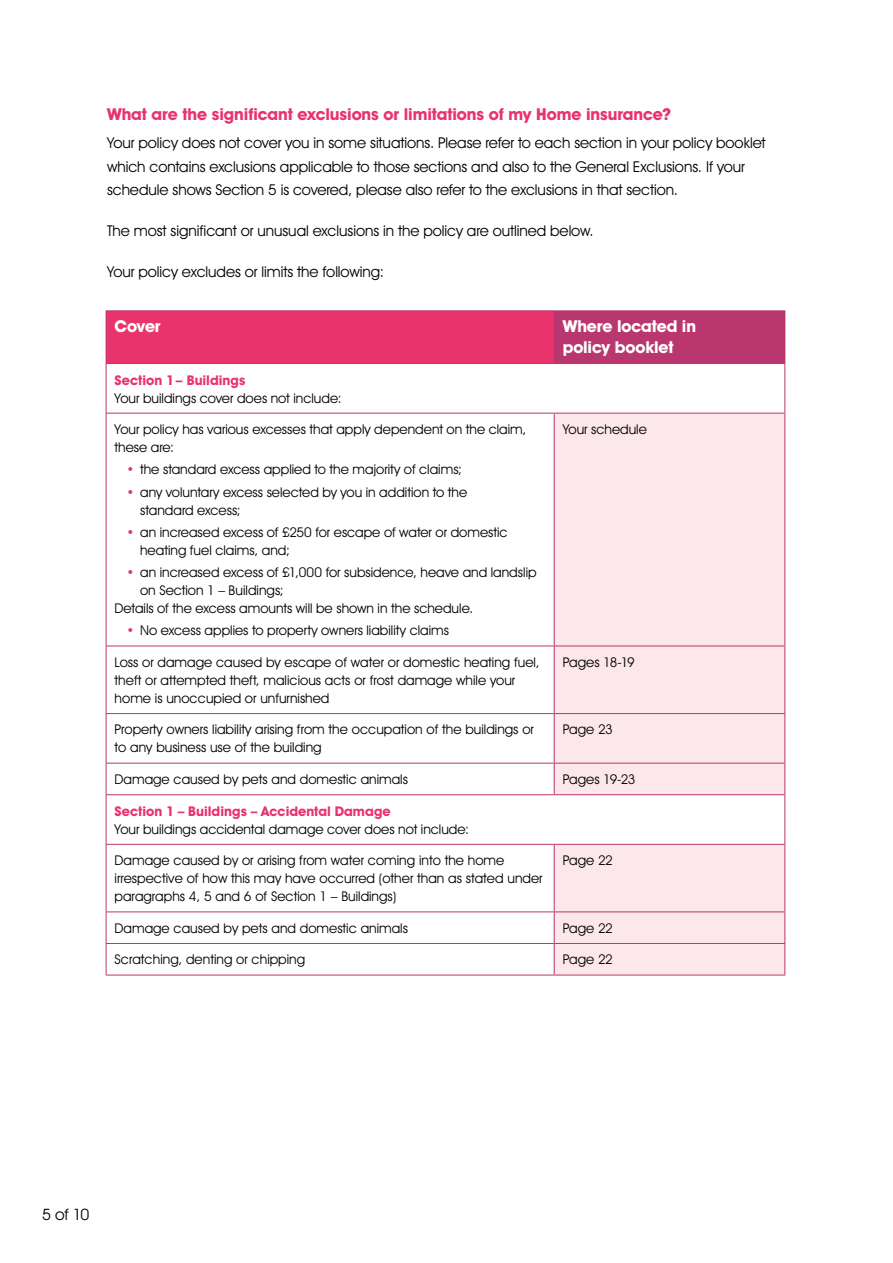
<style>
.page{position:relative;width:893px;height:1263px;background:#fff}
.page>*{position:absolute;margin:0;border:0;box-sizing:border-box;transform-origin:0 0}
.t1{font:700 16.5px "Avant Garde IT Cby BT";letter-spacing:-.005em;color:#e8336d}
.t2{font:700 16.5px/21px "Avant Garde IT Cby BT";letter-spacing:-.01em;color:#fff}
.t3{font:15.75px "Avant Garde IT Cby BT";color:#000}
.t4{font:15px/23.7px "Avant Garde IT Cby BT";letter-spacing:-.005em;color:#000}
.t5{font:13.5px/18px "Avant Garde IT Cby BT";color:#000}
.t6{font:700 13.5px "Avant Garde IT Cby BT";color:#e8336d}
.s1{color:#e8336d}
</style>
<div class="page">
<div style="left:106px;top:311px;width:448px;height:53px;background:#e8336d"></div>
<div style="left:554px;top:311px;width:231px;height:53px;background:#b9376e"></div>
<svg style="left:107px;top:364px;width:677px;height:611px"></svg>
<svg style="left:554px;top:414px;width:230px;height:561px;background:#fbe8ec"></svg>
<hr style="left:106px;top:311px;width:1px;height:52px;background:#b9376e">
<hr style="left:106px;top:364px;width:1px;height:49px;background:#b9376e">
<hr style="left:106px;top:413px;width:1px;height:233px;background:#b9376e">
<hr style="left:106px;top:646px;width:1px;height:67px;background:#b9376e">
<hr style="left:106px;top:714px;width:1px;height:49px;background:#b9376e">
<hr style="left:106px;top:763px;width:1px;height:31px;background:#b9376e">
<hr style="left:106px;top:795px;width:1px;height:49px;background:#b9376e">
<hr style="left:106px;top:845px;width:1px;height:66px;background:#b9376e">
<hr style="left:106px;top:912px;width:1px;height:31px;background:#b9376e">
<hr style="left:106px;top:944px;width:1px;height:31px;background:#b9376e">
<hr style="left:106px;top:310px;width:448px;height:1px;background:#b9376e">
<hr style="left:106px;top:363px;width:448px;height:1px;background:#b9376e">
<hr style="left:106px;top:413px;width:448px;height:1px;background:#b9376e">
<hr style="left:554px;top:310px;width:231px;height:1px;background:#b9376e">
<hr style="left:554px;top:413px;width:231px;height:1px;background:#b9376e">
<hr style="left:784px;top:364px;width:1px;height:49px;background:#b9376e">
<hr style="left:554px;top:413px;width:1px;height:233px;background:#b9376e">
<hr style="left:784px;top:413px;width:1px;height:233px;background:#b9376e">
<hr style="left:554px;top:646px;width:1px;height:67px;background:#b9376e">
<hr style="left:784px;top:646px;width:1px;height:67px;background:#b9376e">
<hr style="left:554px;top:714px;width:1px;height:49px;background:#b9376e">
<hr style="left:784px;top:714px;width:1px;height:49px;background:#b9376e">
<hr style="left:554px;top:763px;width:1px;height:31px;background:#b9376e">
<hr style="left:784px;top:763px;width:1px;height:31px;background:#b9376e">
<hr style="left:784px;top:795px;width:1px;height:49px;background:#b9376e">
<hr style="left:554px;top:845px;width:1px;height:66px;background:#b9376e">
<hr style="left:784px;top:845px;width:1px;height:66px;background:#b9376e">
<hr style="left:554px;top:912px;width:1px;height:31px;background:#b9376e">
<hr style="left:784px;top:912px;width:1px;height:31px;background:#b9376e">
<hr style="left:554px;top:944px;width:1px;height:31px;background:#b9376e">
<hr style="left:784px;top:944px;width:1px;height:31px;background:#b9376e">
<hr style="left:106px;top:646px;width:448px;height:1px;background:#b9376e">
<hr style="left:106px;top:713px;width:448px;height:1px;background:#b9376e">
<hr style="left:106px;top:763px;width:448px;height:1px;background:#b9376e">
<hr style="left:106px;top:794px;width:448px;height:1px;background:#b9376e">
<hr style="left:106px;top:844px;width:448px;height:1px;background:#b9376e">
<hr style="left:106px;top:911px;width:448px;height:1px;background:#b9376e">
<hr style="left:106px;top:943px;width:448px;height:1px;background:#b9376e">
<hr style="left:106px;top:975px;width:448px;height:1px;background:#b9376e">
<hr style="left:554px;top:646px;width:231px;height:1px;background:#b9376e">
<hr style="left:554px;top:713px;width:231px;height:1px;background:#b9376e">
<hr style="left:554px;top:763px;width:231px;height:1px;background:#b9376e">
<hr style="left:554px;top:794px;width:231px;height:1px;background:#b9376e">
<hr style="left:554px;top:844px;width:231px;height:1px;background:#b9376e">
<hr style="left:554px;top:911px;width:231px;height:1px;background:#b9376e">
<hr style="left:554px;top:943px;width:231px;height:1px;background:#b9376e">
<hr style="left:554px;top:975px;width:231px;height:1px;background:#b9376e">
<p class="t1" style="left:107px;top:104px;width:566px">What are the significant exclusions or limitations of my Home insurance?</p>
<p class="t4" style="left:107px;top:131px;width:660px">Your policy does not cover you in some situations. Please refer to each section in your policy booklet which contains exclusions applicable to those sections and also to the General Exclusions. If your schedule shows Section 5 is covered, please also refer to the exclusions in that section.</p>
<p class="t4" style="left:107px;top:219px;width:488px">The most significant or unusual exclusions in the policy are outlined below.</p>
<p class="t4" style="left:107px;top:260px;width:278px">Your policy excludes or limits the following:</p>
<p class="t2" style="left:115px;top:315px;width:48px">Cover</p>
<p class="t2" style="left:563px;top:315px;width:135px">Where located in policy booklet</p>
<p class="t6" style="left:115px;top:371px;width:132px">Section 1 – Buildings</p>
<p class="t5" style="left:115px;top:389px;width:228px">Your buildings cover does not include:</p>
<p class="t5" style="left:115px;top:420px;width:413px">Your policy has various excesses that apply dependent on the claim, these are:</p>
<p class="t5" style="left:127px;top:460px;width:337px"><span class="s1">•</span> the standard excess applied to the majority of claims;</p>
<p class="t5" style="left:140px;top:483px;width:329px;text-indent:-14px"><span class="s1">•</span> any voluntary excess selected by you in addition to the standard excess;</p>
<p class="t5" style="left:140px;top:523px;width:369px;text-indent:-14px"><span class="s1">•</span> an increased excess of £250 for escape of water or domestic heating fuel claims, and;</p>
<p class="t5" style="left:127px;top:563px;width:412px"><span class="s1">•</span> an increased excess of £1,000 for subsidence, heave and landslip</p>
<p class="t5" style="left:140px;top:581px;width:145px">on Section 1 – Buildings;</p>
<p class="t5" style="left:115px;top:599px;width:360px">Details of the excess amounts will be shown in the schedule.</p>
<p class="t5" style="left:127px;top:621px;width:324px"><span class="s1">•</span> No excess applies to property owners liability claims</p>
<p class="t5" style="left:563px;top:420px;width:86px">Your schedule</p>
<p class="t5" style="left:115px;top:653px;width:426px">Loss or damage caused by escape of water or domestic heating fuel, theft or attempted theft, malicious acts or frost damage while your home is unoccupied or unfurnished</p>
<p class="t5" style="left:563px;top:653px;width:74px">Pages 18-19</p>
<p class="t5" style="left:115px;top:720px;width:421px">Property owners liability arising from the occupation of the buildings or to any business use of the building</p>
<p class="t5" style="left:563px;top:720px;width:51px">Page 23</p>
<p class="t5" style="left:115px;top:770px;width:295px">Damage caused by pets and domestic animals</p>
<p class="t5" style="left:563px;top:770px;width:74px">Pages 19-23</p>
<p class="t6" style="left:115px;top:803px;width:278px">Section 1 – Buildings – Accidental Damage</p>
<p class="t5" style="left:115px;top:820px;width:356px">Your buildings accidental damage cover does not include:</p>
<p class="t5" style="left:115px;top:851px;width:429px">Damage caused by or arising from water coming into the home irrespective of how this may have occurred (other than as stated under paragraphs 4, 5 and 6 of Section 1 – Buildings)</p>
<p class="t5" style="left:563px;top:851px;width:52px">Page 22</p>
<p class="t5" style="left:115px;top:919px;width:295px">Damage caused by pets and domestic animals</p>
<p class="t5" style="left:563px;top:919px;width:52px">Page 22</p>
<p class="t5" style="left:115px;top:950px;width:192px">Scratching, denting or chipping</p>
<p class="t5" style="left:563px;top:950px;width:52px">Page 22</p>
<p class="t3" style="left:42px;top:1205px;width:49px">5 of 10</p>
</div>
